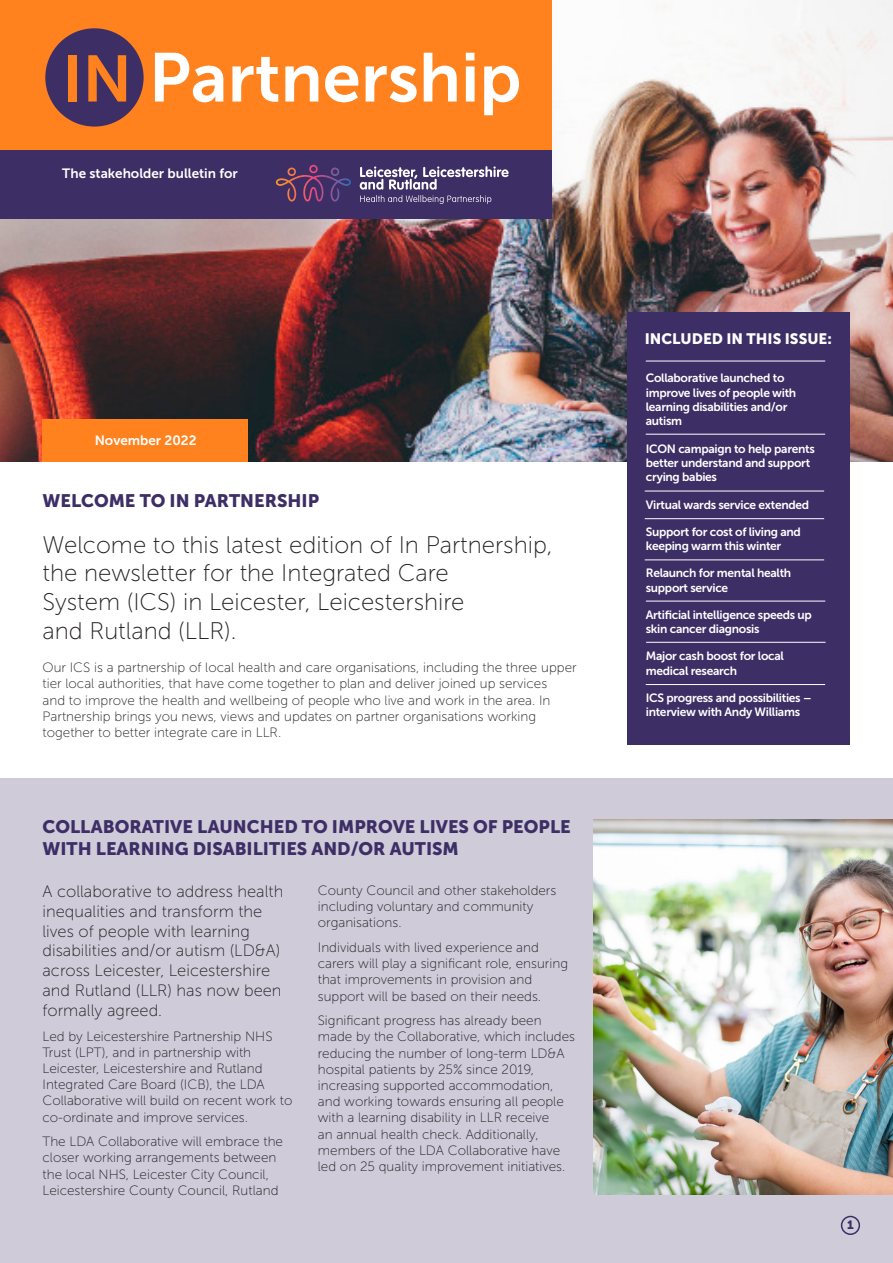
<style>
.page{position:relative;width:893px;height:1263px;background:#fff}
.page>*{position:absolute;margin:0;border:0;box-sizing:border-box;transform-origin:0 0}
.t1{font:68.7px "Museo Sans 700";color:#fff}
.t2{font:24px/28.8px "Museo Sans 100";color:#231f20}
.t3{font:18px/21.6px "Museo Sans 900";color:#3d2e66}
.t4{font:16.5px/19.8px "Museo Sans 100";color:#231f20}
.t5{font:15px "Museo Sans 900";color:#fff}
.t6{font:13.5px/16.2px "Museo Sans 100";color:#231f20}
.t7{font:13.5px "Museo Sans 700";color:#fff}
.t8{font:12px/14.4px "Museo Sans 700";letter-spacing:-.025em;color:#fff}
.t9{font:12px "Museo Sans 900";color:#3d2e66}
.s1{font-size:65.25px;color:#ff821f}
</style>
<div class="page">
<div style="left:0;top:778px;width:893px;height:485px;background:#cfcbd9"></div>
<img style="left:0;top:0;width:893px;height:462px">
<div style="left:0;top:0;width:552px;height:151px;background:#ff821f"></div>
<div style="left:43px;top:419px;width:205px;height:43px;background:#ff821f"></div>
<div style="left:627px;top:313px;width:223px;height:432px;background:#3d2e66"></div>
<hr style="left:646px;top:361px;width:179px;height:1px;background:#fff">
<hr style="left:646px;top:434px;width:179px;height:1px;background:#fff">
<hr style="left:645px;top:518px;width:179px;height:1px;background:#fff">
<div style="left:0;top:151px;width:552px;height:68px;background:#3d2e66"></div>
<div style="left:45px;top:28px;width:99px;height:99px;background:#3d2e66;border-radius:50%"></div>
<div style="left:841px;top:1216px;width:19px;height:19px;border:2px solid #3d2e66;border-radius:50%"></div>
<hr style="left:646px;top:642px;width:179px;height:1px;background:#fff">
<hr style="left:646px;top:601px;width:179px;height:1px;background:#fff">
<hr style="left:645px;top:559px;width:179px;height:1px;background:#fff">
<hr style="left:645px;top:491px;width:179px;height:1px;background:#fff">
<svg style="left:276px;top:165px;width:63px;height:37px"></svg>
<svg style="left:360px;top:166px;width:149px;height:38px"></svg>
<hr style="left:646px;top:684px;width:179px;height:1px;background:#fff">
<img style="left:593px;top:820px;width:300px;height:375px">
<p class="t1" style="left:62px;top:40px;width:461px"><span class="s1">IN</span> Partnership</p>
<p class="t7" style="left:62px;top:166px;width:177px">The stakeholder bulletin for</p>
<p class="t7" style="left:95px;top:433px;width:103px">November 2022</p>
<p class="t3" style="left:43px;top:489px;width:278px">WELCOME TO IN PARTNERSHIP</p>
<p class="t2" style="left:43px;top:530px;width:512px">Welcome to this latest edition of In Partnership, the newsletter for the Integrated Care<br>System (ICS) in Leicester, Leicestershire<br>and Rutland (LLR).</p>
<p class="t6" style="left:43px;top:659px;width:536px">Our ICS is a partnership of local health and care organisations, including the three upper tier local authorities, that have come together to plan and deliver joined up services<br>and to improve the health and wellbeing of people who live and work in the area. In Partnership brings you news, views and updates on partner organisations working together to better integrate care in LLR.</p>
<p class="t3" style="left:43px;top:816px;width:530px">COLLABORATIVE LAUNCHED TO IMPROVE LIVES OF PEOPLE<br>WITH LEARNING DISABILITIES AND/OR AUTISM</p>
<p class="t4" style="left:43px;top:882px;width:242px">A collaborative to address health inequalities and transform the lives of people with learning disabilities and/or autism (LD&amp;A) across Leicester, Leicestershire and Rutland (LLR) has now been formally agreed.</p>
<p class="t6" style="left:43px;top:1028px;width:251px">Led by Leicestershire Partnership NHS Trust (LPT), and in partnership with Leicester, Leicestershire and Rutland Integrated Care Board (ICB), the LDA Collaborative will build on recent work to co-ordinate and improve services.</p>
<p class="t6" style="left:43px;top:1134px;width:242px">The LDA Collaborative will embrace the closer working arrangements between the local NHS, Leicester City Council, Leicestershire County Council, Rutland</p>
<p class="t6" style="left:318px;top:882px;width:240px">County Council and other stakeholders including voluntary and community organisations.</p>
<p class="t6" style="left:318px;top:939px;width:252px">Individuals with lived experience and carers will play a significant role, ensuring that improvements in provision and support will be based on their needs.</p>
<p class="t6" style="left:318px;top:1013px;width:259px">Significant progress has already been made by the Collaborative, which includes reducing the number of long-term LD&amp;A hospital patients by 25% since 2019, increasing supported accommodation, and working towards ensuring all people with a learning disability in LLR receive<br>an annual health check. Additionally, members of the LDA Collaborative have led on 25 quality improvement initiatives.</p>
<p class="t5" style="left:645px;top:330px;width:189px">INCLUDED IN THIS ISSUE:</p>
<p class="t8" style="left:646px;top:371px;width:152px">Collaborative launched to improve lives of people with learning disabilities and/or autism</p>
<p class="t8" style="left:646px;top:441px;width:171px">ICON campaign to help parents better understand and support crying babies</p>
<p class="t8" style="left:646px;top:497px;width:165px">Virtual wards service extended</p>
<p class="t8" style="left:646px;top:524px;width:157px">Support for cost of living and keeping warm this winter</p>
<p class="t8" style="left:646px;top:566px;width:147px">Relaunch for mental health support service</p>
<p class="t8" style="left:646px;top:607px;width:168px">Artificial intelligence speeds up skin cancer diagnosis</p>
<p class="t8" style="left:646px;top:649px;width:140px">Major cash boost for local medical research</p>
<p class="t8" style="left:646px;top:690px;width:167px">ICS progress and possibilities – interview with Andy Williams</p>
<p class="t9" style="left:847px;top:1218px;width:8px">1</p>
</div>
